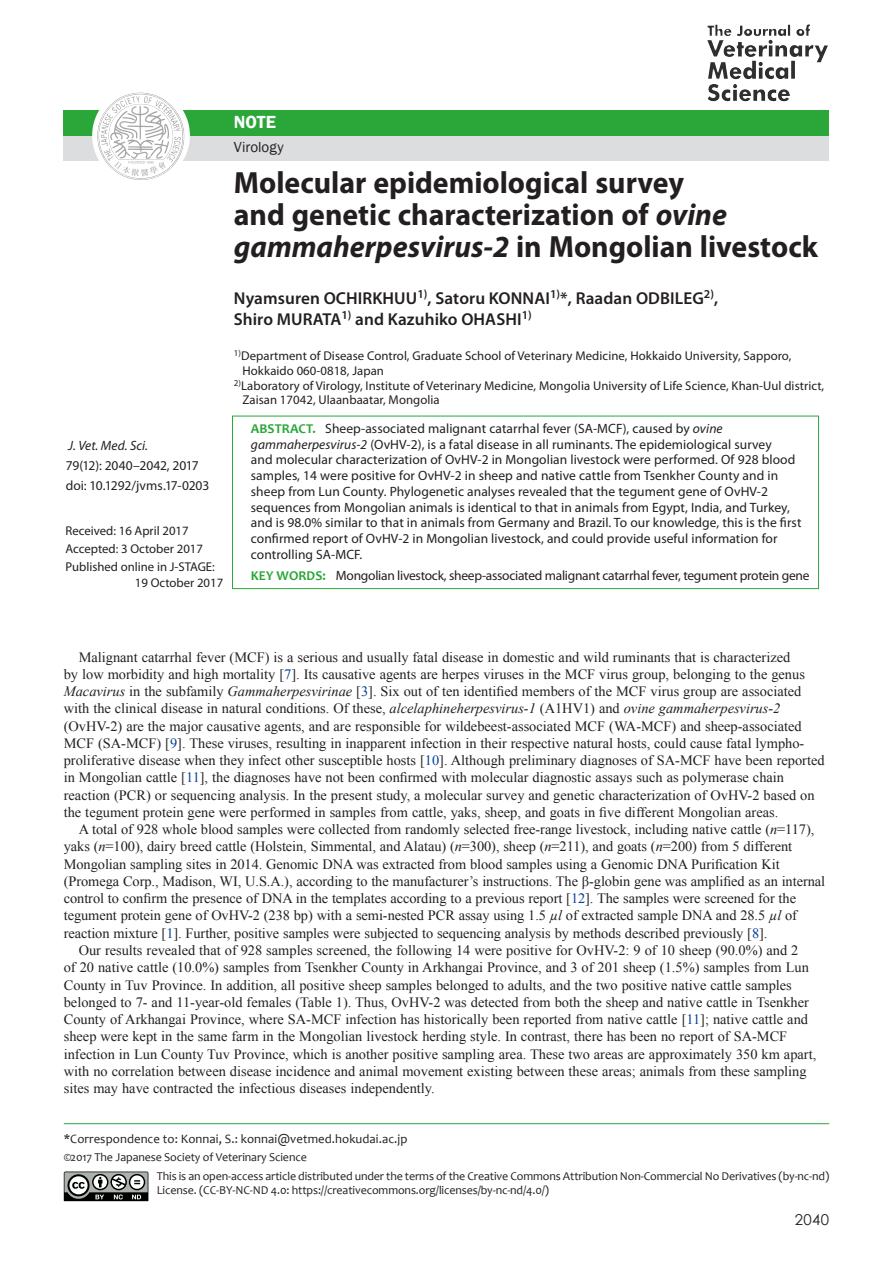
<style>
.page{position:relative;width:893px;height:1263px;background:#fff}
.page>*{position:absolute;margin:0;border:0;box-sizing:border-box;transform-origin:0 0}
.t1{font:700 30.75px/32.2px "Myriad Pro";color:#231f20}
.t2{font:600 18px "Franklin Gothic";color:#fff}
.t3{font:600 17.25px/21px "Myriad Pro";letter-spacing:.005em;color:#231f20}
.t4{font:15px "Franklin Gothic";color:#231f20}
.t5{font:15px "Century Gothic";color:#231f20}
.t6{font:14.25px/17.2px "Times New Roman";color:#231f20}
.t7{font:13.5px/15.8px "Myriad Pro";letter-spacing:.005em;color:#231f20}
.t8{font:13.5px "Myriad Pro";letter-spacing:-.02em;color:#231f20}
.t9{font:italic 13.5px "Myriad Pro";color:#231f20}
.t10{font:12.75px/14.2px "Myriad Pro";letter-spacing:.005em;color:#231f20}
.t11{font:12.75px "Candara";letter-spacing:.005em;color:#231f20}
.t12{font:12px/20px "Candara";letter-spacing:-.01em;color:#231f20}
.s1{font-style:italic}
.s2{font-family:"Candara";font-weight:700;color:#2aa738}
.s3{color:#003f98}
</style>
<div class="page">
<hr style="left:64px;top:1123px;width:765px;height:1px;background:#2aa738">
<div style="left:64px;top:136px;width:765px;height:25px;background:#dcdddf"></div>
<div style="left:64px;top:111px;width:765px;height:25px;background:#2aa738"></div>
<div style="left:92px;top:87px;width:98px;height:97px;background:#fff;border-radius:50%"></div>
<svg style="left:94px;top:92px;width:93px;height:88px"></svg>
<img style="left:707px;top:24px;width:106px;height:33px">
<div style="left:232px;top:416px;width:587px;height:173px;border:1px solid #2aa738"></div>
<svg style="left:64px;top:1171px;width:84px;height:30px"></svg>
<p class="t9" style="left:68px;top:437px;width:81px">J. Vet. Med. Sci.</p>
<p class="t7" style="left:66px;top:455px;width:145px;line-height:20px">79(12): 2040–2042, 2017 doi: 10.1292/jvms.17-0203</p>
<p class="t10" style="left:66px;top:522px;width:151px;line-height:17.9px">Received: 16 April 2017<br>Accepted: 3 October 2017<br>Published online in J-STAGE:</p>
<p class="t10" style="left:135px;top:575px;width:90px">19 October 2017</p>
<p class="t2" style="left:234px;top:111px;width:44px">NOTE</p>
<p class="t4" style="left:234px;top:138px;width:51px">Virology</p>
<h1 class="t1" style="left:234px;top:165px;width:586px">Molecular epidemiological survey<br>and genetic characterization of <span class="s1">ovine gammaherpesvirus-2</span> in Mongolian livestock</h1>
<p class="t3" style="left:234px;top:287px;width:486px">Nyamsuren OCHIRKHUU<sup>1)</sup>, Satoru KONNAI<sup>1)</sup>*, Raadan ODBILEG<sup>2)</sup>,<br>Shiro MURATA<sup>1)</sup> and Kazuhiko OHASHI<sup>1)</sup></p>
<p class="t10" style="left:242px;top:349px;width:550px;text-indent:-9px"><sup>1)</sup>Department of Disease Control, Graduate School of Veterinary Medicine, Hokkaido University, Sapporo,<br>Hokkaido 060-0818, Japan</p>
<p class="t10" style="left:242px;top:378px;width:583px;text-indent:-9px"><sup>2)</sup>Laboratory of Virology, Institute of Veterinary Medicine, Mongolia University of Life Science, Khan-Uul district,<br>Zaisan 17042, Ulaanbaatar, Mongolia</p>
<p class="t7" style="left:251px;top:420px;width:552px"><span class="s2">ABSTRACT.</span> Sheep-associated malignant catarrhal fever (SA-MCF), caused by <span class="s1">ovine gammaherpesvirus-2</span> (OvHV-2), is a fatal disease in all ruminants. The epidemiological survey<br>and molecular characterization of OvHV-2 in Mongolian livestock were performed. Of 928 blood samples, 14 were positive for OvHV-2 in sheep and native cattle from Tsenkher County and in sheep from Lun County. Phylogenetic analyses revealed that the tegument gene of OvHV-2 sequences from Mongolian animals is identical to that in animals from Egypt, India, and Turkey, and is 98.0% similar to that in animals from Germany and Brazil. To our knowledge, this is the first confirmed report of OvHV-2 in Mongolian livestock, and could provide useful information for controlling SA-MCF.</p>
<p class="t8" style="left:251px;top:567px;width:560px"><span class="s2">KEY WORDS:</span> Mongolian livestock, sheep-associated malignant catarrhal fever, tegument protein gene</p>
<p class="t6" style="left:64px;top:648px;width:762px;text-indent:15px">Malignant catarrhal fever (MCF) is a serious and usually fatal disease in domestic and wild ruminants that is characterized<br>by low morbidity and high mortality [<span class="s3">7</span>]. Its causative agents are herpes viruses in the MCF virus group, belonging to the genus <span class="s1">Macavirus</span> in the subfamily <span class="s1">Gammaherpesvirinae</span> [<span class="s3">3</span>]. Six out of ten identified members of the MCF virus group are associated with the clinical disease in natural conditions. Of these, <span class="s1">alcelaphineherpesvirus-1</span> (A1HV1) and <span class="s1">ovine gammaherpesvirus-2 </span>(OvHV-2) are the major causative agents, and are responsible for wildebeest-associated MCF (WA-MCF) and sheep-associated MCF (SA-MCF) [<span class="s3">9</span>]. These viruses, resulting in inapparent infection in their respective natural hosts, could cause fatal lympho&shy;proliferative disease when they infect other susceptible hosts [<span class="s3">10</span>]. Although preliminary diagnoses of SA-MCF have been reported in Mongolian cattle [<span class="s3">11</span>], the diagnoses have not been confirmed with molecular diagnostic assays such as polymerase chain reaction (PCR) or sequencing analysis. In the present study, a molecular survey and genetic characterization of OvHV-2 based on the tegument protein gene were performed in samples from cattle, yaks, sheep, and goats in five different Mongolian areas.</p>
<p class="t6" style="left:79px;top:820px;width:737px">A total of 928 whole blood samples were collected from randomly selected free-range livestock, including native cattle (<span class="s1">n</span>=117),</p>
<p class="t6" style="left:64px;top:838px;width:730px">yaks (<span class="s1">n</span>=100), dairy breed cattle (Holstein, Simmental, and Alatau) (<span class="s1">n</span>=300), sheep (<span class="s1">n</span>=211), and goats (<span class="s1">n</span>=200) from 5 different</p>
<p class="t6" style="left:64px;top:855px;width:717px">Mongolian sampling sites in 2014. Genomic DNA was extracted from blood samples using a Genomic DNA Purification Kit</p>
<p class="t6" style="left:64px;top:872px;width:763px">(Promega Corp., Madison, WI, U.S.A.), according to the manufacturer’s instructions. The β-globin gene was amplified as an internal</p>
<p class="t6" style="left:64px;top:889px;width:734px">control to confirm the presence of DNA in the templates according to a previous report [<span class="s3">12</span>]. The samples were screened for the</p>
<p class="t6" style="left:64px;top:907px;width:735px">tegument protein gene of OvHV-2 (238 bp) with a semi-nested PCR assay using 1.5 <span class="s1">µl</span> of extracted sample DNA and 28.5 <span class="s1">µl</span> of</p>
<p class="t6" style="left:64px;top:924px;width:705px">reaction mixture [<span class="s3">1</span>]. Further, positive samples were subjected to sequencing analysis by methods described previously [<span class="s3">8</span>].</p>
<p class="t6" style="left:79px;top:941px;width:721px">Our results revealed that of 928 samples screened, the following 14 were positive for OvHV-2: 9 of 10 sheep (90.0%) and 2</p>
<p class="t6" style="left:64px;top:959px;width:747px">of 20 native cattle (10.0%) samples from Tsenkher County in Arkhangai Province, and 3 of 201 sheep (1.5%) samples from Lun</p>
<p class="t6" style="left:64px;top:976px;width:730px">County in Tuv Province. In addition, all positive sheep samples belonged to adults, and the two positive native cattle samples</p>
<p class="t6" style="left:64px;top:993px;width:747px">belonged to 7- and 11-year-old females (Table 1). Thus, OvHV-2 was detected from both the sheep and native cattle in Tsenkher</p>
<p class="t6" style="left:64px;top:1010px;width:746px">County of Arkhangai Province, where SA-MCF infection has historically been reported from native cattle [<span class="s3">11</span>]; native cattle and</p>
<p class="t6" style="left:64px;top:1028px;width:725px">sheep were kept in the same farm in the Mongolian livestock herding style. In contrast, there has been no report of SA-MCF</p>
<p class="t6" style="left:64px;top:1045px;width:754px">infection in Lun County Tuv Province, which is another positive sampling area. These two areas are approximately 350 km apart,</p>
<p class="t6" style="left:64px;top:1062px;width:744px">with no correlation between disease incidence and animal movement existing between these areas; animals from these sampling</p>
<p class="t6" style="left:64px;top:1079px;width:372px">sites may have contracted the infectious diseases independently.</p>
<p class="t11" style="left:64px;top:1130px;width:345px">*Correspondence to: Konnai, S.: konnai@vetmed.hokudai.ac.jp</p>
<p class="t12" style="left:157px;top:1146px;width:674px;text-indent:-93px">©2017 The Japanese Society of Veterinary Science<br>This is an open-access article distributed under the terms of the Creative Commons Attribution Non-Commercial No Derivatives (by-nc-nd)</p>
<p class="t12" style="left:157px;top:1180px;width:394px">License. (CC-BY-NC-ND 4.0: https://creativecommons.org/licenses/by-nc-nd/4.0/)</p>
<p class="t5" style="left:795px;top:1209px;width:36px">2040</p>
</div>
